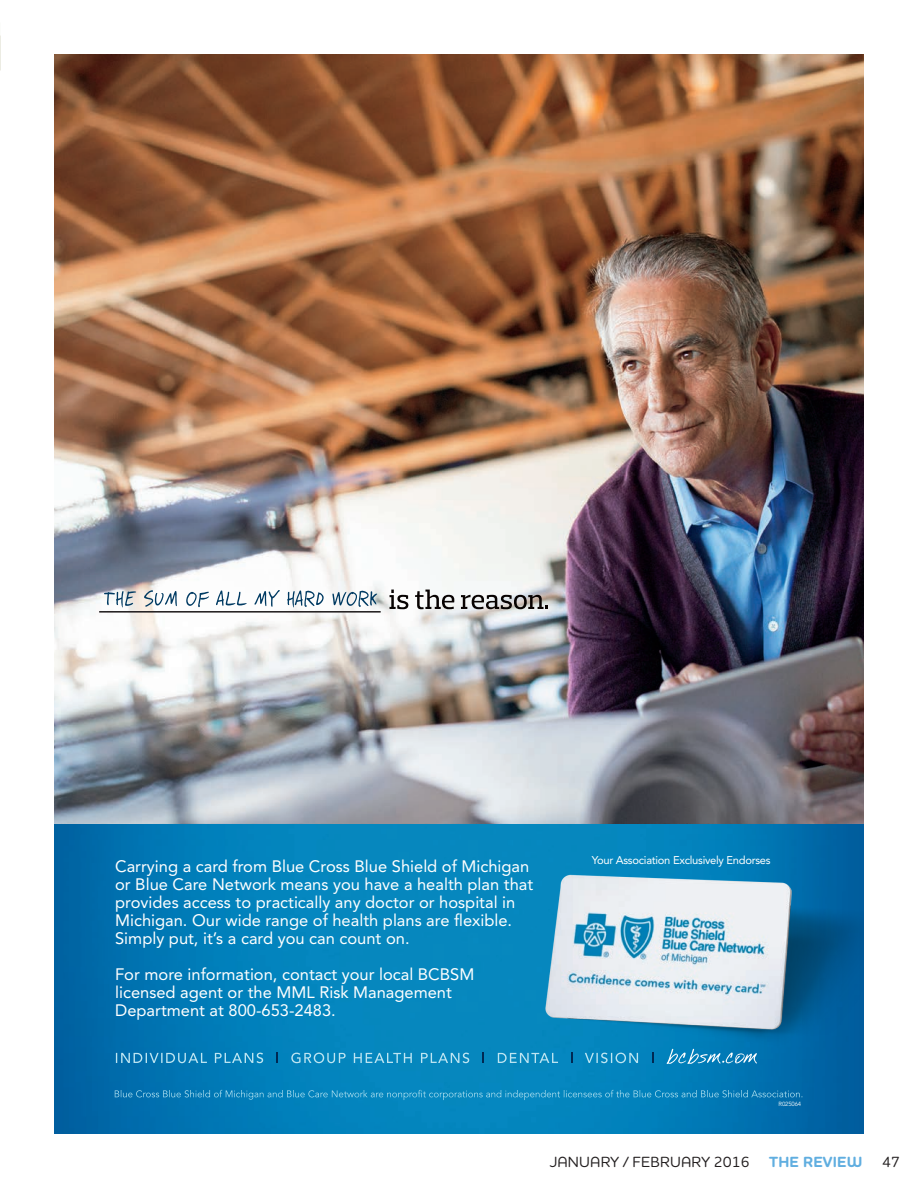
<style>
.page{position:relative;width:918px;height:1188px;background:#fff}
.page>*{position:absolute;margin:0;border:0;box-sizing:border-box;transform-origin:0 0}
.t1{font:16.5px/18px "Avenir LT Std";color:#fff}
.t2{font:500 15px "Houschka Rounded Alt";letter-spacing:.005em;color:#231f20}
.t3{font:700 15px "Houschka Rounded Alt";letter-spacing:.015em;color:#60aee0}
.t4{font:11.25px "Avenir LT Std";letter-spacing:-.025em;color:#fff}
.t5{font:6px "Avenir LT Std";letter-spacing:-.025em;color:#fff}
</style>
<div class="page">
<img style="left:54px;top:824px;width:810px;height:310px">
<svg style="left:115px;top:1090px;width:687px;height:10px;background:#1b8cc0"></svg>
<svg style="left:498px;top:1053px;width:17px;height:10px"></svg>
<svg style="left:291px;top:1053px;width:178px;height:10px;background:#37a0cc"></svg>
<svg style="left:116px;top:1053px;width:147px;height:10px"></svg>
<img style="left:515px;top:855px;width:349px;height:219px">
<img style="left:54px;top:54px;width:810px;height:770px">
<svg style="left:104px;top:590px;width:273px;height:17px"></svg>
<svg style="left:390px;top:590px;width:18px;height:19px"></svg>
<svg style="left:415px;top:590px;width:40px;height:19px"></svg>
<svg style="left:461px;top:595px;width:87px;height:14px"></svg>
<hr style="left:99px;top:611px;width:282px;height:2px;background:#231f20">
<p class="t1" style="left:115px;top:858px;width:420px">Carrying a card from Blue Cross Blue Shield of Michigan or Blue Care Network means you have a health plan that provides access to practically any doctor or hospital in Michigan. Our wide range of health plans are flexible.<br>Simply put, it’s a card you can count on.</p>
<p class="t1" style="left:115px;top:966px;width:361px">For more information, contact your local BCBSM licensed agent or the MML Risk Management<br>Department at 800-653-2483.</p>
<p class="t4" style="left:592px;top:853px;width:180px">Your Association Exclusively Endorses</p>
<p class="t5" style="left:779px;top:1101px;width:24px">R025064</p>
<p class="t2" style="left:550px;top:1152px;width:202px">JANUARY / FEBRUARY 2016</p>
<p class="t3" style="left:769px;top:1152px;width:95px">THE REVIEW</p>
<p class="t2" style="left:882px;top:1152px;width:19px">47</p>
</div>
